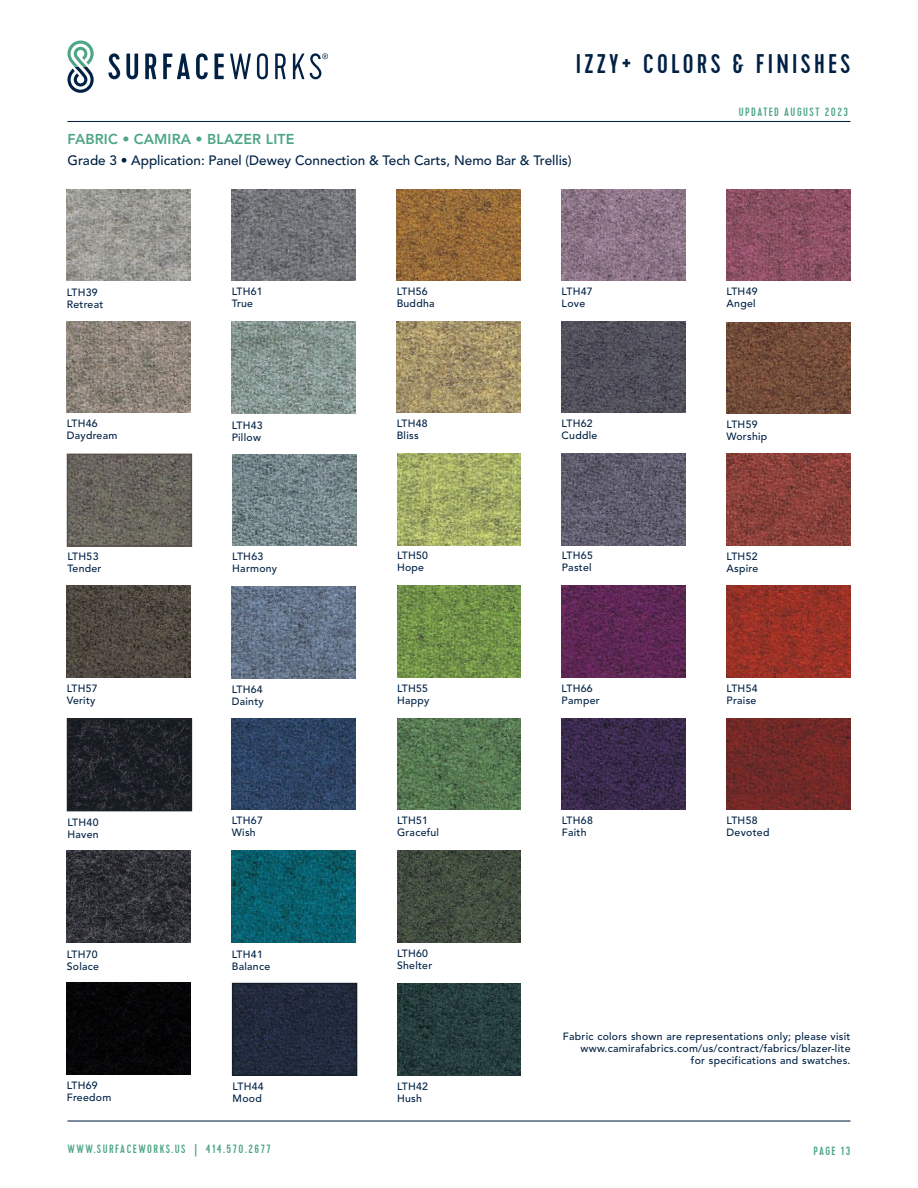
<style>
.page{position:relative;width:918px;height:1188px;background:#fff}
.page>*{position:absolute;margin:0;border:0;box-sizing:border-box;transform-origin:0 0}
.t1{font:500 27px "Cervo";letter-spacing:.12em;color:#002144}
.t2{font:800 14.25px "Avenir LT Std";letter-spacing:.01em;color:#4ea685}
.t3{font:500 13.5px "Avenir LT Std";color:#002144}
.t4{font:500 12px "Cervo";letter-spacing:.12em;color:#4ea685}
.t5{font:500 10.5px/12px "Avenir LT Std";letter-spacing:.025em;color:#002144}
</style>
<div class="page">
<svg style="left:108px;top:53px;width:30px;height:26px"></svg>
<svg style="left:145px;top:54px;width:11px;height:25px"></svg>
<svg style="left:163px;top:54px;width:27px;height:25px"></svg>
<svg style="left:196px;top:53px;width:12px;height:26px"></svg>
<svg style="left:215px;top:54px;width:9px;height:25px"></svg>
<svg style="left:230px;top:54px;width:21px;height:25px"></svg>
<svg style="left:257px;top:53px;width:11px;height:26px"></svg>
<svg style="left:275px;top:54px;width:11px;height:25px"></svg>
<svg style="left:293px;top:53px;width:35px;height:26px"></svg>
<svg style="left:67px;top:40px;width:27px;height:53px"></svg>
<hr style="left:67px;top:121px;width:783px;height:1px;background:#002144">
<hr style="left:68px;top:1121px;width:783px;height:1px;background:#002144">
<img style="left:397px;top:850px;width:124px;height:92px">
<img style="left:67px;top:850px;width:124px;height:92px">
<img style="left:232px;top:850px;width:124px;height:92px">
<img style="left:727px;top:718px;width:123px;height:92px">
<img style="left:397px;top:718px;width:124px;height:92px">
<img style="left:232px;top:718px;width:124px;height:92px">
<img style="left:70px;top:721px;width:119px;height:87px">
<div style="left:67px;top:718px;width:125px;height:93px;border:2px solid #1e2327"></div>
<img style="left:562px;top:718px;width:124px;height:92px">
<img style="left:232px;top:454px;width:124px;height:92px">
<img style="left:562px;top:454px;width:124px;height:91px">
<img style="left:727px;top:454px;width:123px;height:91px">
<img style="left:397px;top:454px;width:124px;height:91px">
<img style="left:70px;top:457px;width:119px;height:87px">
<div style="left:67px;top:454px;width:125px;height:93px;border:2px solid #58504d"></div>
<img style="left:727px;top:586px;width:123px;height:92px">
<img style="left:232px;top:587px;width:124px;height:92px">
<img style="left:562px;top:586px;width:124px;height:92px">
<img style="left:397px;top:586px;width:124px;height:92px">
<img style="left:67px;top:586px;width:124px;height:92px">
<img style="left:397px;top:983px;width:124px;height:92px">
<img style="left:235px;top:986px;width:119px;height:87px">
<div style="left:232px;top:983px;width:125px;height:93px;border:2px solid #16202c"></div>
<div style="left:67px;top:983px;width:124px;height:91px;background:#050506"></div>
<img style="left:727px;top:189px;width:123px;height:92px">
<img style="left:67px;top:189px;width:124px;height:92px">
<img style="left:397px;top:189px;width:124px;height:92px">
<img style="left:232px;top:189px;width:124px;height:92px">
<img style="left:562px;top:189px;width:124px;height:92px">
<img style="left:562px;top:321px;width:124px;height:92px">
<img style="left:727px;top:322px;width:123px;height:92px">
<img style="left:232px;top:322px;width:124px;height:91px">
<img style="left:67px;top:321px;width:124px;height:92px">
<img style="left:397px;top:321px;width:124px;height:92px">
<h1 class="t1" style="left:576px;top:48px;width:276px">IZZY+ COLORS &amp; FINISHES</h1>
<h2 class="t2" style="left:68px;top:131px;width:228px">FABRIC • CAMIRA • BLAZER LITE</h2>
<p class="t3" style="left:68px;top:153px;width:506px">Grade 3 • Application: Panel (Dewey Connection &amp; Tech Carts, Nemo Bar &amp; Trellis)</p>
<p class="t5" style="left:232px;top:285px;width:33px">LTH61<br>True</p>
<p class="t5" style="left:562px;top:285px;width:33px">LTH47<br>Love</p>
<p class="t5" style="left:67px;top:287px;width:38px">LTH39<br>Retreat</p>
<p class="t5" style="left:397px;top:285px;width:39px">LTH56<br>Buddha</p>
<p class="t4" style="left:739px;top:104px;width:111px">UPDATED AUGUST 2023</p>
<p class="t5" style="left:727px;top:286px;width:33px">LTH49<br>Angel</p>
<p class="t5" style="left:67px;top:418px;width:52px">LTH46<br>Daydream</p>
<p class="t5" style="left:397px;top:418px;width:33px">LTH48<br>Bliss</p>
<p class="t5" style="left:232px;top:419px;width:33px">LTH43<br>Pillow</p>
<p class="t5" style="left:562px;top:418px;width:37px">LTH62<br>Cuddle</p>
<p class="t5" style="left:727px;top:419px;width:42px">LTH59<br>Worship</p>
<p class="t5" style="left:68px;top:551px;width:35px">LTH53<br>Tender</p>
<p class="t5" style="left:67px;top:683px;width:33px">LTH57<br>Verity</p>
<p class="t5" style="left:397px;top:550px;width:33px">LTH50<br>Hope</p>
<p class="t5" style="left:232px;top:551px;width:46px">LTH63<br>Harmony</p>
<p class="t5" style="left:562px;top:550px;width:33px">LTH65<br>Pastel</p>
<p class="t5" style="left:727px;top:550px;width:33px">LTH52<br>Aspire</p>
<p class="t5" style="left:232px;top:683px;width:34px">LTH64<br>Dainty</p>
<p class="t5" style="left:562px;top:682px;width:40px">LTH66<br>Pamper</p>
<p class="t5" style="left:397px;top:682px;width:34px">LTH55<br>Happy</p>
<p class="t5" style="left:727px;top:683px;width:33px">LTH54<br>Praise</p>
<p class="t5" style="left:397px;top:814px;width:44px">LTH51<br>Graceful</p>
<p class="t5" style="left:68px;top:817px;width:33px">LTH40<br>Haven</p>
<p class="t5" style="left:562px;top:815px;width:33px">LTH68<br>Faith</p>
<p class="t5" style="left:232px;top:815px;width:33px">LTH67<br>Wish</p>
<p class="t5" style="left:67px;top:948px;width:34px">LTH70<br>Solace</p>
<p class="t5" style="left:232px;top:948px;width:40px">LTH41<br>Balance</p>
<p class="t5" style="left:397px;top:947px;width:37px">LTH60<br>Shelter</p>
<p class="t5" style="left:727px;top:815px;width:44px">LTH58<br>Devoted</p>
<p class="t5" style="left:67px;top:1080px;width:46px">LTH69<br>Freedom</p>
<p class="t5" style="left:233px;top:1080px;width:33px">LTH44<br>Mood</p>
<p class="t5" style="left:397px;top:1081px;width:33px">LTH42<br>Hush</p>
<p class="t5" style="left:563px;top:1031px;width:289px;text-align:right">Fabric colors shown are representations only; please visit www.camirafabrics.com/us/contract/fabrics/blazer-lite<br>for specifications and swatches.</p>
<p class="t4" style="left:68px;top:1142px;width:205px">WWW.SURFACEWORKS.US | 414.570.2677</p>
<p class="t4" style="left:813px;top:1143px;width:39px">PAGE 13</p>
</div>
